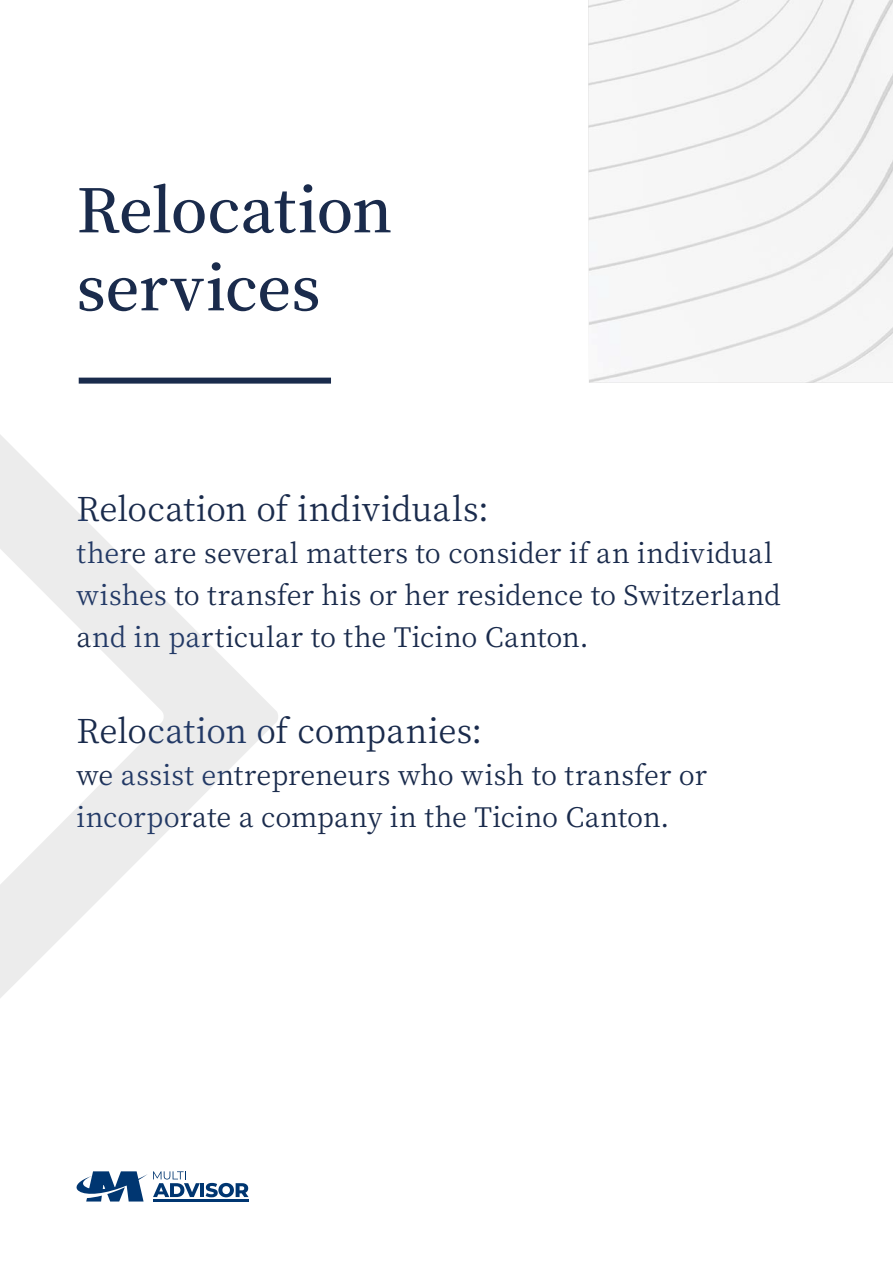
<style>
.page{position:relative;width:893px;height:1263px;background:#fff}
.page>*{position:absolute;margin:0;border:0;box-sizing:border-box;transform-origin:0 0}
.t1{font:600 60px/78px "Noto Serif JP";letter-spacing:-.005em;color:#1a2b4c}
.t2{font:33px "Noto Serif JP";letter-spacing:-.005em;color:#1a2b4c}
.t3{font:27px/42px "Noto Serif JP";letter-spacing:.005em;color:#1a2b4c}
</style>
<div class="page">
<div style="left:79px;top:378px;width:252px;height:6px;background:#1a2b4c"></div>
<img style="left:588px;top:0;width:305px;height:383px">
<hr style="left:200px;top:1183px;width:4px;height:14px;background:#003671">
<svg style="left:206px;top:1183px;width:42px;height:14px"></svg>
<hr style="left:153px;top:1199px;width:95px;height:2px;background:#003671">
<svg style="left:76px;top:1171px;width:124px;height:30px"></svg>
<svg style="left:0;top:435px;width:278px;height:563px"></svg>
<h1 class="t1" style="left:77px;top:173px;width:317px">Relocation services</h1>
<p class="t2" style="left:77px;top:490px;width:414px">Relocation of individuals:</p>
<p class="t3" style="left:77px;top:533px;width:706px">there are several matters to consider if an individual wishes to transfer his or her residence to Switzerland and in particular to the Ticino Canton.</p>
<p class="t2" style="left:77px;top:712px;width:407px">Relocation of companies:</p>
<p class="t3" style="left:77px;top:755px;width:632px">we assist entrepreneurs who wish to transfer or incorporate a company in the Ticino Canton.</p>
</div>
